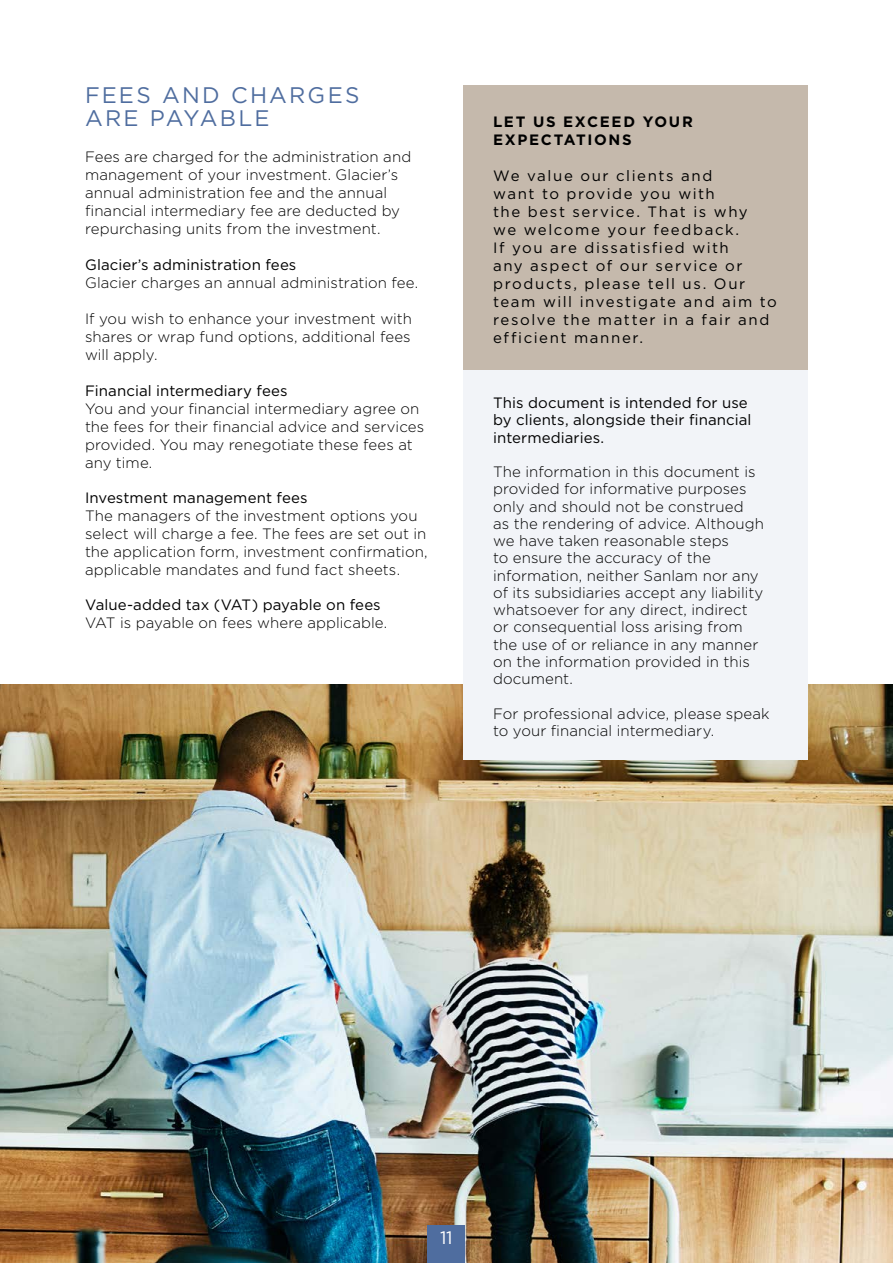
<style>
.page{position:relative;width:893px;height:1263px;background:#fff}
.page>*{position:absolute;margin:0;border:0;box-sizing:border-box;transform-origin:0 0}
.t1{font:22.5px/22.5px "Gotham";letter-spacing:.1em;color:#4f6d9f}
.t2{font:18px "Gotham";color:#fff}
.t3{font:300 15px/17.2px "Gotham";letter-spacing:.005em;color:#000}
.t4{font:15px/18px "Gotham";letter-spacing:.105em;color:#000}
.t5{font:15px/17.2px "Gotham";letter-spacing:.005em;color:#000}
.t6{font:700 15px/18px "Gotham";letter-spacing:.115em;color:#000}
.t7{font:15px "Gotham";letter-spacing:.01em;color:#000}
</style>
<div class="page">
<div style="left:463px;top:85px;width:345px;height:285px;background:#c5b9ac"></div>
<img style="left:0;top:685px;width:893px;height:578px">
<div style="left:463px;top:370px;width:345px;height:389px;background:#f2f4f8"></div>
<div style="left:428px;top:1225px;width:37px;height:38px;background:#4f6d9f"></div>
<h1 class="t1" style="left:85px;top:83px;width:276px">FEES AND CHARGES<br>ARE PAYABLE</h1>
<p class="t3" style="left:85px;top:147px;width:328px;line-height:18px">Fees are charged for the administration and management of your investment. Glacier’s annual administration fee and the annual financial intermediary fee are deducted by repurchasing units from the investment.</p>
<p class="t5" style="left:85px;top:255px;width:213px">Glacier’s administration fees</p>
<p class="t3" style="left:85px;top:273px;width:335px">Glacier charges an annual administration fee.</p>
<p class="t3" style="left:85px;top:309px;width:328px;line-height:18px;text-align:justify">If you wish to enhance your investment with shares or wrap fund options, additional fees will apply.</p>
<p class="t5" style="left:85px;top:381px;width:204px">Financial intermediary fees</p>
<p class="t3" style="left:85px;top:399px;width:341px;line-height:18px">You and your financial intermediary agree on the fees for their financial advice and services provided. You may renegotiate these fees at any time.</p>
<p class="t7" style="left:85px;top:488px;width:224px">Investment management fees</p>
<p class="t3" style="left:85px;top:506px;width:344px;line-height:18px">The managers of the investment options you select will charge a fee. The fees are set out in the application form, investment confirmation, applicable mandates and fund fact sheets.</p>
<p class="t5" style="left:85px;top:596px;width:297px">Value-added tax (VAT) payable on fees</p>
<p class="t3" style="left:85px;top:614px;width:304px">VAT is payable on fees where applicable.</p>
<p class="t6" style="left:493px;top:112px;width:201px">LET US EXCEED YOUR<br>EXPECTATIONS</p>
<p class="t4" style="left:493px;top:166px;width:285px">We value our clients and<br>want to provide you with<br>the best service. That is why<br>we welcome your feedback.<br>If you are dissatisfied with<br>any aspect of our service or products, please tell us. Our team will investigate and aim to resolve the matter in a fair and efficient manner.</p>
<p class="t5" style="left:493px;top:394px;width:260px">This document is intended for use by clients, alongside their financial intermediaries.</p>
<p class="t3" style="left:493px;top:463px;width:272px">The information in this document is provided for informative purposes only and should not be construed<br>as the rendering of advice. Although we have taken reasonable steps<br>to ensure the accuracy of the information, neither Sanlam nor any of its subsidiaries accept any liability whatsoever for any direct, indirect or consequential loss arising from the use of or reliance in any manner on the information provided in this document.</p>
<p class="t3" style="left:493px;top:704px;width:278px">For professional advice, please speak to your financial intermediary.</p>
<p class="t2" style="left:440px;top:1226px;width:14px">11</p>
</div>
